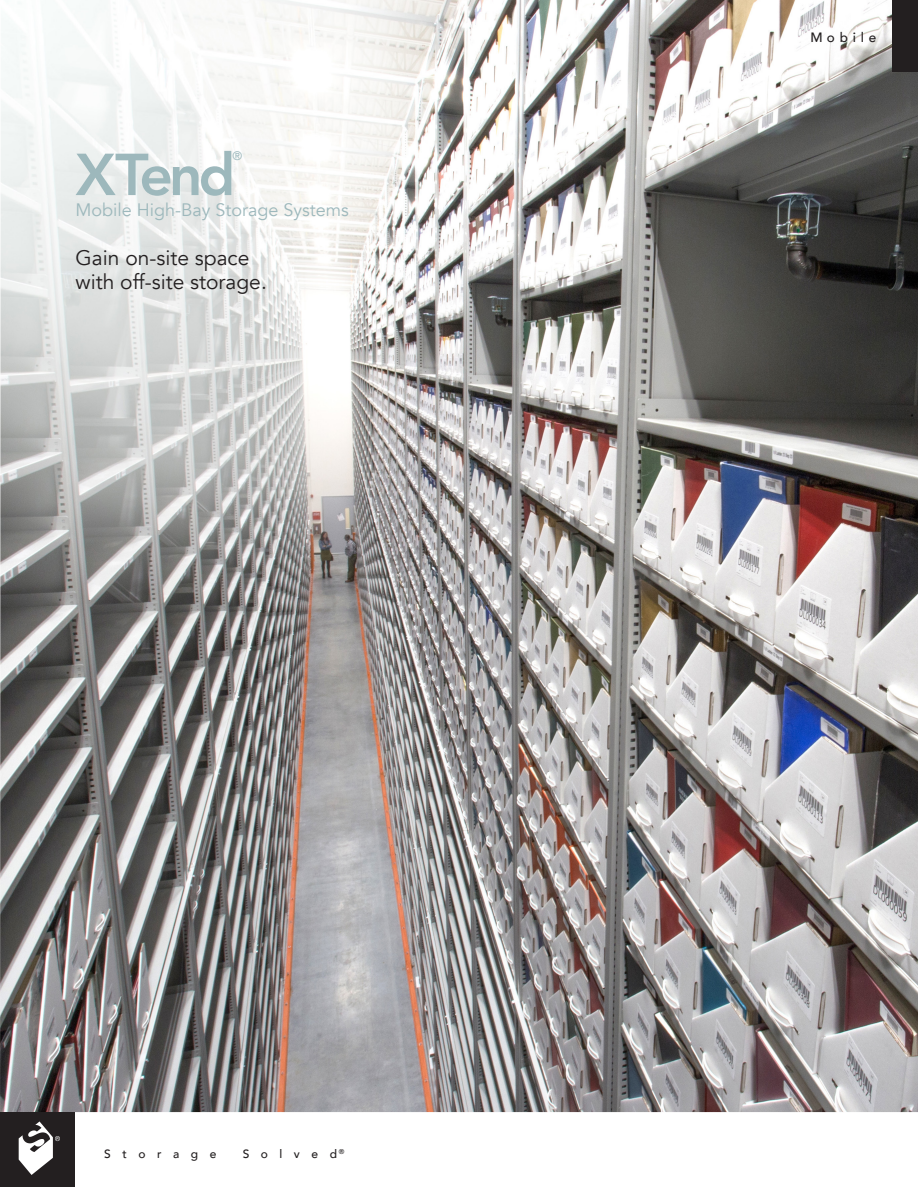
<style>
.page{position:relative;width:918px;height:1188px;background:#fff}
.page>*{position:absolute;margin:0;border:0;box-sizing:border-box;transform-origin:0 0}
.t1{font:800 58.5px "Avenir";letter-spacing:-.07em;color:#9db8bc}
.t2{font:21px/24px "Avenir";color:#231f20}
.t3{font:18px "Avenir";color:#9db8bc}
.t4{font:500 13.5px "Avenir";letter-spacing:.36em;color:#231f20}
.t5{font:12.3px "Avenir";color:#9db8bc}
.t6{font:500 12px "Avenir";letter-spacing:.96em;color:#231f20}
</style>
<div class="page">
<img style="left:0;top:0;width:918px;height:1112px">
<div style="left:892px;top:0;width:26px;height:72px;background:#231f20"></div>
<div style="left:0;top:1112px;width:75px;height:75px;background:#231f20"></div>
<svg style="left:19px;top:1121px;width:41px;height:54px"></svg>
<p class="t1" style="left:76px;top:129px;width:161px">XTend</p>
<p class="t5" style="left:232px;top:145px;width:11px">®</p>
<p class="t3" style="left:76px;top:199px;width:275px">Mobile High-Bay Storage Systems</p>
<p class="t2" style="left:76px;top:246px;width:193px">Gain on-site space with off-site storage.</p>
<p class="t6" style="left:104px;top:1143px;width:114px">Storage</p>
<p class="t6" style="left:243px;top:1143px;width:103px">Solved<sup>®</sup></p>
<p class="t4" style="left:811px;top:26px;width:67px">Mobile</p>
</div>
